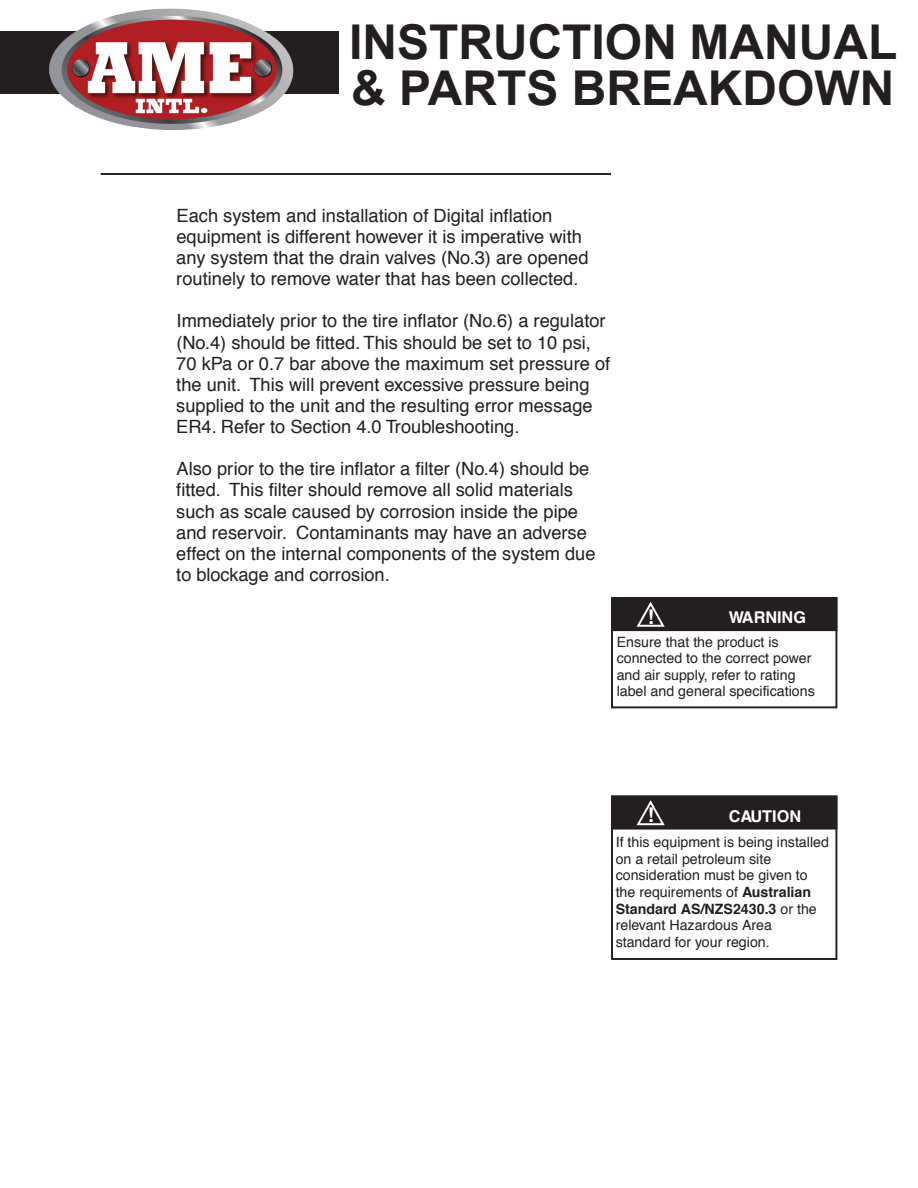
<style>
.page{position:relative;width:918px;height:1188px;background:#fff}
.page>*{position:absolute;margin:0;border:0;box-sizing:border-box;transform-origin:0 0}
.t1{font:700 48px/46.5px "Arial";color:#231f20}
.t2{font:700 20.25px "Helvetica";color:#fff}
.t3{font:18.3px/21.1px "Helvetica";color:#231f20}
.t4{font:700 16.2px "Helvetica";color:#fff}
.t5{font:14.25px/16.6px "Helvetica";color:#231f20}
.s1{font-weight:700}
</style>
<div class="page">
<div style="left:0;top:31px;width:339px;height:63px;background:#231f20"></div>
<img style="left:49px;top:9px;width:245px;height:120px">
<div style="left:611px;top:597px;width:226px;height:111px;border:2px solid #231f20"></div>
<div style="left:612px;top:598px;width:224px;height:32px;background:#231f20"></div>
<div style="left:611px;top:597px;width:226px;height:34px;border:2px solid #231f20"></div>
<svg style="left:636px;top:602px;width:29px;height:25px"></svg>
<div style="left:611px;top:796px;width:226px;height:164px;border:2px solid #231f20"></div>
<div style="left:612px;top:797px;width:224px;height:32px;background:#231f20"></div>
<div style="left:611px;top:796px;width:226px;height:34px;border:2px solid #231f20"></div>
<svg style="left:636px;top:798px;width:30px;height:28px"></svg>
<hr style="left:101px;top:173px;width:510px;height:2px;background:#231f20">
<h1 class="t1" style="left:349px;top:20px;width:550px">INSTRUCTION MANUAL &amp; PARTS BREAKDOWN</h1>
<p class="t3" style="left:176px;top:205px;width:414px">Each system and installation of Digital inflation equipment is different however it is imperative with any system that the drain valves (No.3) are opened routinely to remove water that has been collected.</p>
<p class="t3" style="left:176px;top:311px;width:436px">Immediately prior to the tire inflator (No.6) a regulator (No.4) should be fitted. This should be set to 10 psi, 70 kPa or 0.7 bar above the maximum set pressure of the unit. This will prevent excessive pressure being supplied to the unit and the resulting error message ER4. Refer to Section 4.0 Troubleshooting.</p>
<p class="t3" style="left:176px;top:459px;width:421px">Also prior to the tire inflator a filter (No.4) should be fitted. This filter should remove all solid materials such as scale caused by corrosion inside the pipe and reservoir. Contaminants may have an adverse effect on the internal components of the system due to blockage and corrosion.</p>
<p class="t2" style="left:647px;top:600px;width:8px">!</p>
<p class="t4" style="left:729px;top:604px;width:79px">WARNING</p>
<p class="t5" style="left:617px;top:634px;width:200px">Ensure that the product is connected to the correct power and air supply, refer to rating label and general specifications</p>
<p class="t2" style="left:647px;top:799px;width:8px">!</p>
<p class="t4" style="left:729px;top:803px;width:74px">CAUTION</p>
<p class="t5" style="left:616px;top:834px;width:215px">If this equipment is being installed on a retail petroleum site consideration must be given to the requirements of <span class="s1">Australian<br>Standard AS/NZS2430.3</span> or the relevant Hazardous Area standard for your region.</p>
</div>
